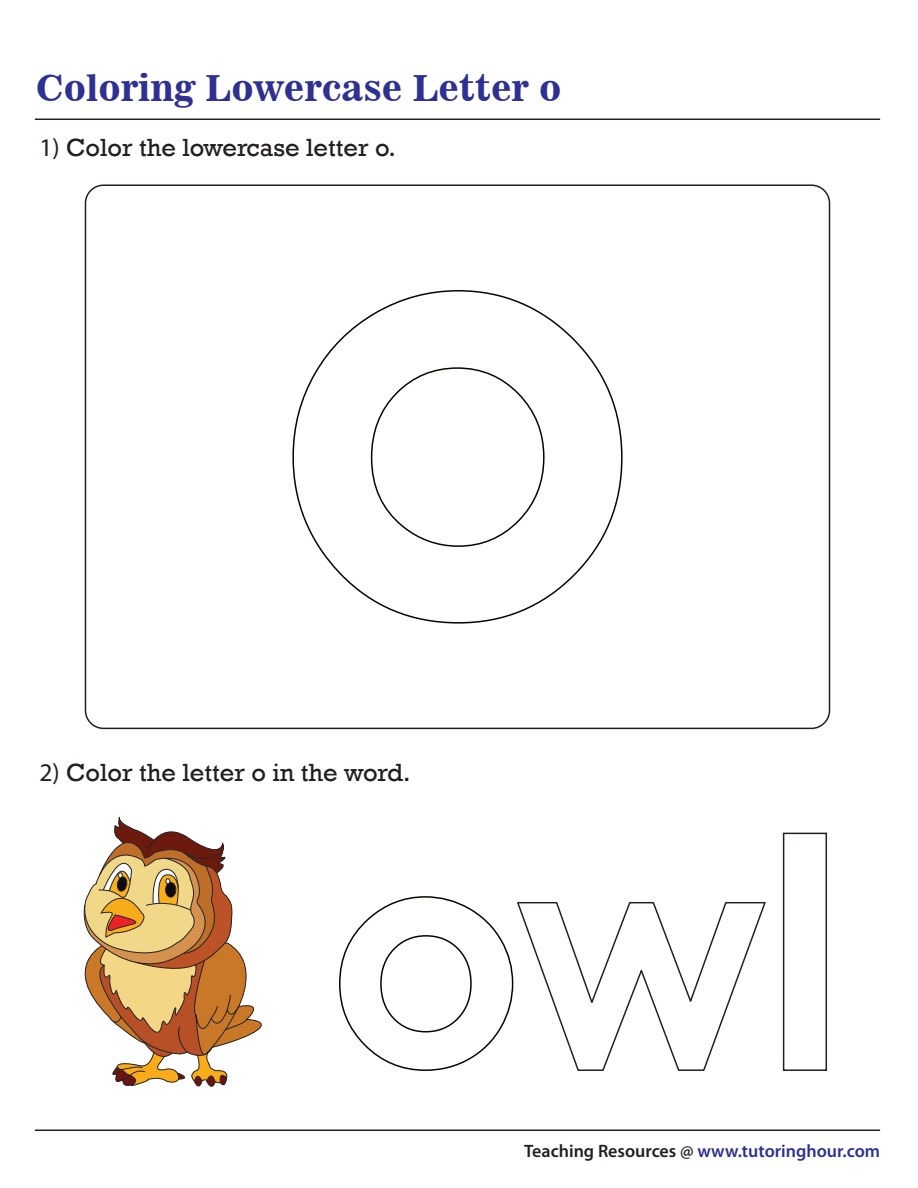
<style>
.page{position:relative;width:918px;height:1188px;background:#fff}
.page>*{position:absolute;margin:0;border:0;box-sizing:border-box;transform-origin:0 0}
.t1{font:36px "News 701 BT Bold A";color:#2e3092}
.t2{font:25.5px "Rockwell";color:#231f20}
.t3{font:600 18px "Myriad Pro";color:#2e3092}
.s1{font-family:"Myriad Pro"}
.s2{color:#231f20}
</style>
<div class="page">
<hr style="left:35px;top:119px;width:845px;height:1px;background:#231f20">
<hr style="left:35px;top:1130px;width:845px;height:1px;background:#231f20">
<svg style="left:83px;top:817px;width:179px;height:270px"></svg>
<svg style="left:339px;top:896px;width:427px;height:175px"></svg>
<div style="left:783px;top:833px;width:44px;height:238px;border:1px solid #231f20"></div>
<svg style="left:292px;top:290px;width:331px;height:334px"></svg>
<h1 class="t1" style="left:36px;top:72px;width:527px">Coloring Lowercase Letter o</h1>
<p class="t2" style="left:39px;top:132px;width:358px"><span class="s1">1)</span> Color the lowercase letter o.</p>
<p class="t2" style="left:39px;top:758px;width:373px"><span class="s1">2)</span> Color the letter o in the word.</p>
<p class="t3" style="left:524px;top:1144px;width:357px"><span class="s2">Teaching Resources @</span> www.tutoringhour.com</p>
</div>
